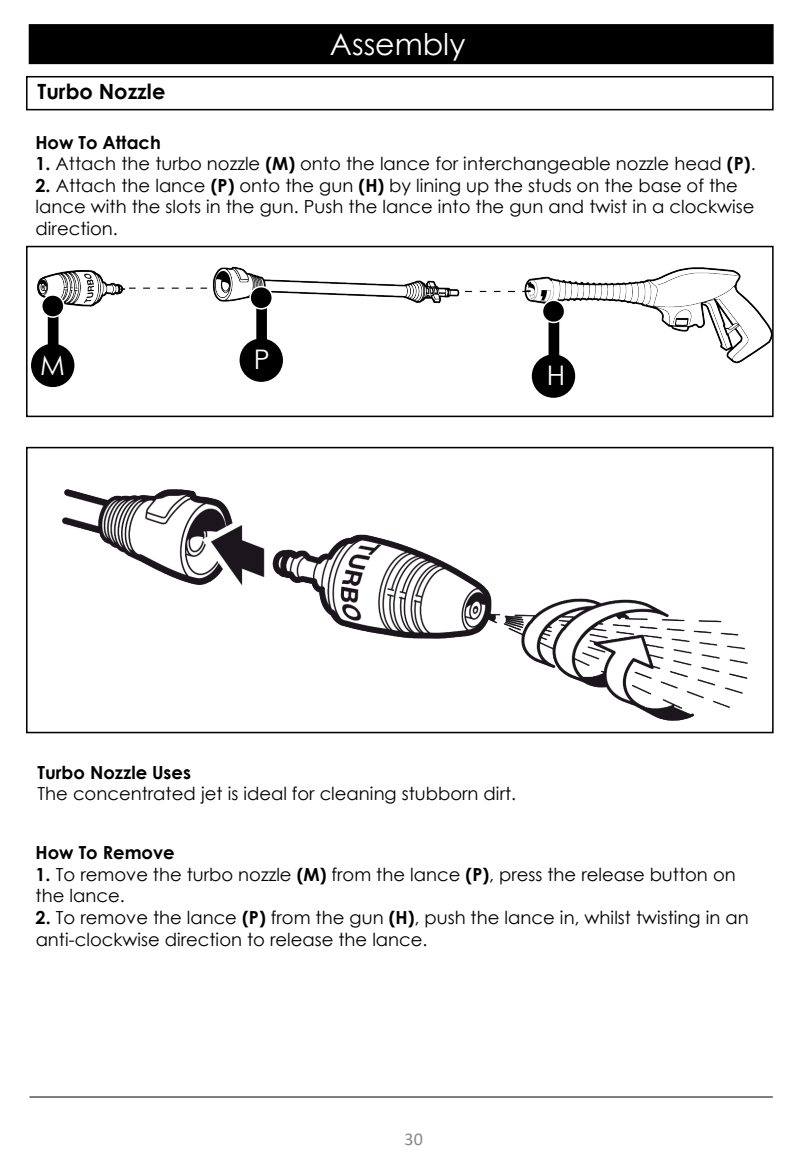
<style>
.page{position:relative;width:810px;height:1170px;background:#fff}
.page>*{position:absolute;margin:0;border:0;box-sizing:border-box;transform-origin:0 0}
.t1{font:30px "Century Gothic";color:#fff}
.t2{font:27px "Century Gothic";color:#fff}
.t3{font:700 21px "Century Gothic";color:#000}
.t4{font:18px/21.6px "Century Gothic";color:#000}
.t5{font:700 18px "Century Gothic";color:#000}
.t6{font:18px "Calibri";color:#898989}
.s1{font-weight:700}
</style>
<div class="page">
<hr style="left:29px;top:1097px;width:744px;height:1px;background:#000">
<div style="left:29px;top:24px;width:745px;height:40px;background:#000;border:2px solid #000"></div>
<div style="left:26px;top:76px;width:748px;height:34px;background:#fff;border:2px solid #000"></div>
<img style="left:38px;top:266px;width:733px;height:101px">
<img style="left:63px;top:490px;width:685px;height:230px">
<div style="left:82px;top:606px;width:207px;height:95px;background:#fff"></div>
<div style="left:547px;top:310px;width:14px;height:78px;background:#000;border:2px solid #fff"></div>
<div style="left:542px;top:300px;width:23px;height:22px;background:#000;border-radius:50%"></div>
<div style="left:542px;top:300px;width:23px;height:23px;border:2px solid #fff;border-radius:50%"></div>
<div style="left:533px;top:355px;width:41px;height:42px;background:#000;border-radius:50%"></div>
<div style="left:532px;top:354px;width:43px;height:44px;border:2px solid #000;border-radius:50%"></div>
<div style="left:255px;top:297px;width:13px;height:77px;background:#000;border:2px solid #fff"></div>
<div style="left:250px;top:287px;width:22px;height:22px;background:#000;border-radius:50%"></div>
<div style="left:249px;top:286px;width:24px;height:24px;border:2px solid #fff;border-radius:50%"></div>
<div style="left:240px;top:339px;width:42px;height:42px;background:#000;border-radius:50%"></div>
<div style="left:240px;top:338px;width:43px;height:44px;border:2px solid #000;border-radius:50%"></div>
<div style="left:46px;top:305px;width:14px;height:77px;background:#000;border:2px solid #fff"></div>
<div style="left:42px;top:295px;width:22px;height:22px;background:#000;border-radius:50%"></div>
<div style="left:41px;top:294px;width:24px;height:24px;border:2px solid #fff;border-radius:50%"></div>
<div style="left:32px;top:344px;width:42px;height:42px;background:#000;border-radius:50%"></div>
<div style="left:31px;top:344px;width:43px;height:43px;border:2px solid #000;border-radius:50%"></div>
<div style="left:26px;top:246px;width:748px;height:171px;border:2px solid #000"></div>
<div style="left:26px;top:447px;width:748px;height:286px;border:2px solid #000"></div>
<p class="t3" style="left:38px;top:76px;width:129px">Turbo Nozzle</p>
<h1 class="t1" style="left:330px;top:24px;width:137px">Assembly</h1>
<p class="t5" style="left:35px;top:128px;width:127px">How To Attach</p>
<p class="t4" style="left:35px;top:153px;width:722px"><span class="s1">1.</span> Attach the turbo nozzle <span class="s1">(M)</span> onto the lance for interchangeable nozzle head <span class="s1">(P)</span>.</p>
<p class="t4" style="left:35px;top:174px;width:721px"><span class="s1">2.</span> Attach the lance <span class="s1">(P)</span> onto the gun <span class="s1">(H)</span> by lining up the studs on the base of the lance with the slots in the gun. Push the lance into the gun and twist in a clockwise direction.</p>
<h2 class="t2" style="left:40px;top:346px;width:26px">M</h2>
<h2 class="t2" style="left:254px;top:341px;width:17px">P</h2>
<h2 class="t2" style="left:547px;top:357px;width:20px">H</h2>
<p class="t5" style="left:38px;top:759px;width:155px">Turbo Nozzle Uses</p>
<p class="t4" style="left:38px;top:783px;width:480px">The concentrated jet is ideal for cleaning stubborn dirt.</p>
<p class="t5" style="left:36px;top:839px;width:141px">How To Remove</p>
<p class="t4" style="left:36px;top:863px;width:702px"><span class="s1">1.</span> To remove the turbo nozzle <span class="s1">(M)</span> from the lance <span class="s1">(P)</span>, press the release button on the lance.</p>
<p class="t4" style="left:36px;top:906px;width:715px"><span class="s1">2.</span> To remove the lance <span class="s1">(P)</span> from the gun <span class="s1">(H)</span>, push the lance in, whilst twisting in an anti-clockwise direction to release the lance.</p>
<p class="t6" style="left:405px;top:1126px;width:20px">30</p>
</div>
